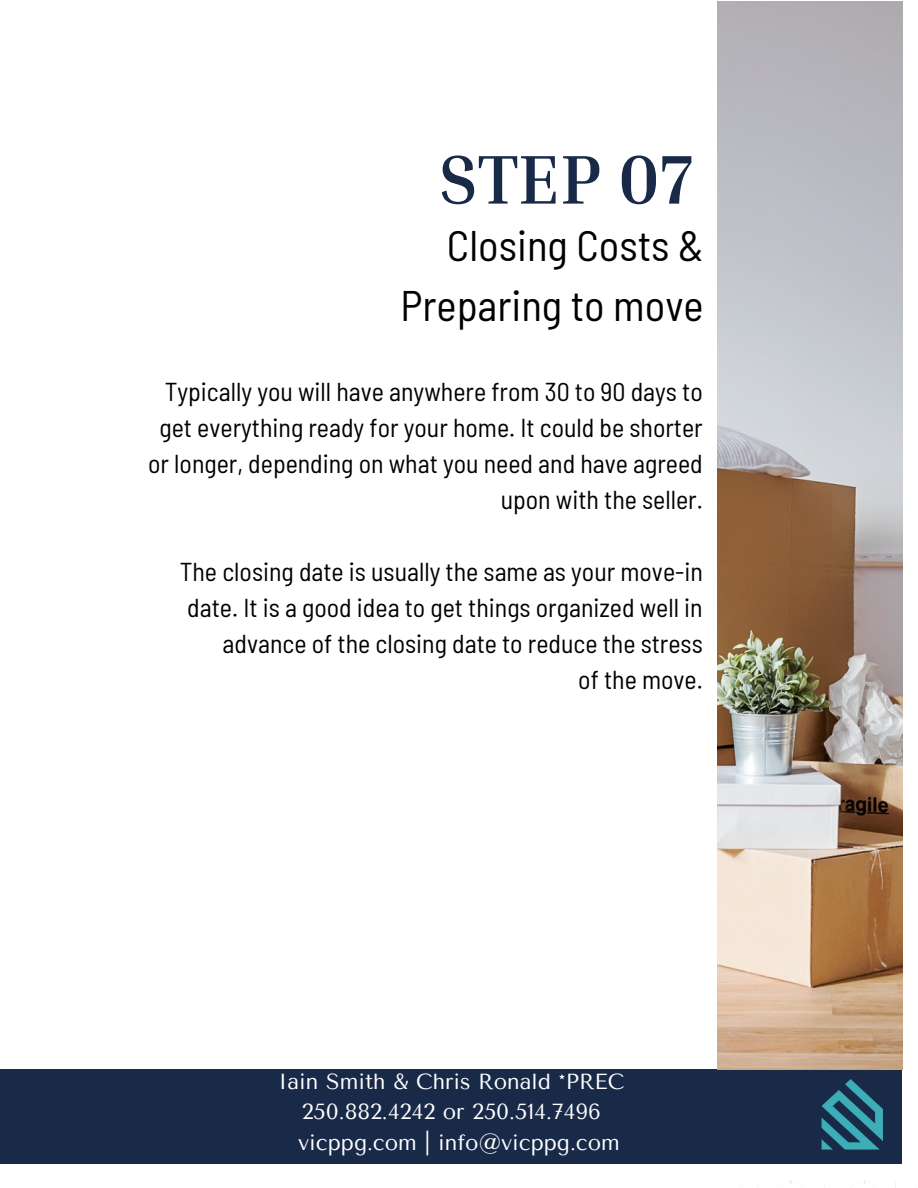
<style>
.page{position:relative;width:918px;height:1188px;background:#fff}
.page>*{position:absolute;margin:0;border:0;box-sizing:border-box;transform-origin:0 0}
.t1{font:700 69.75px "Inria Serif";color:#192948}
.t2{font:semi-condensed 42.75px/59.7px "Barlow";color:#000;text-align:right}
.t3{font:semi-condensed 25.95px/36px "Barlow";color:#000;text-align:right}
.t4{font:21.75px "Tenor Sans";color:#fff}
</style>
<div class="page">
<img style="left:718px;top:1163px;width:184px;height:25px">
<div style="left:0;top:1069px;width:902px;height:94px;background:#192948"></div>
<img style="left:718px;top:1px;width:184px;height:1068px">
<p class="t1" style="left:439px;top:136px;width:255px">STEP 07</p>
<p class="t2" style="left:400px;top:214px;width:305px">Closing Costs &amp;<br>Preparing to move</p>
<p class="t3" style="left:148px;top:373px;width:556px">Typically you will have anywhere from 30 to 90 days to get everything ready for your home. It could be shorter or longer, depending on what you need and have agreed upon with the seller.</p>
<p class="t3" style="left:180px;top:553px;width:525px">The closing date is usually the same as your move-in date. It is a good idea to get things organized well in advance of the closing date to reduce the stress</p>
<p class="t3" style="left:578px;top:661px;width:126px">of the move.</p>
<p class="t4" style="left:278px;top:1069px;width:347px">Iain Smith &amp; Chris Ronald *PREC</p>
<p class="t4" style="left:302px;top:1099px;width:301px">250.882.4242 or 250.514.7496</p>
<p class="t4" style="left:298px;top:1130px;width:323px">vicppg.com | info@vicppg.com</p>
</div>
